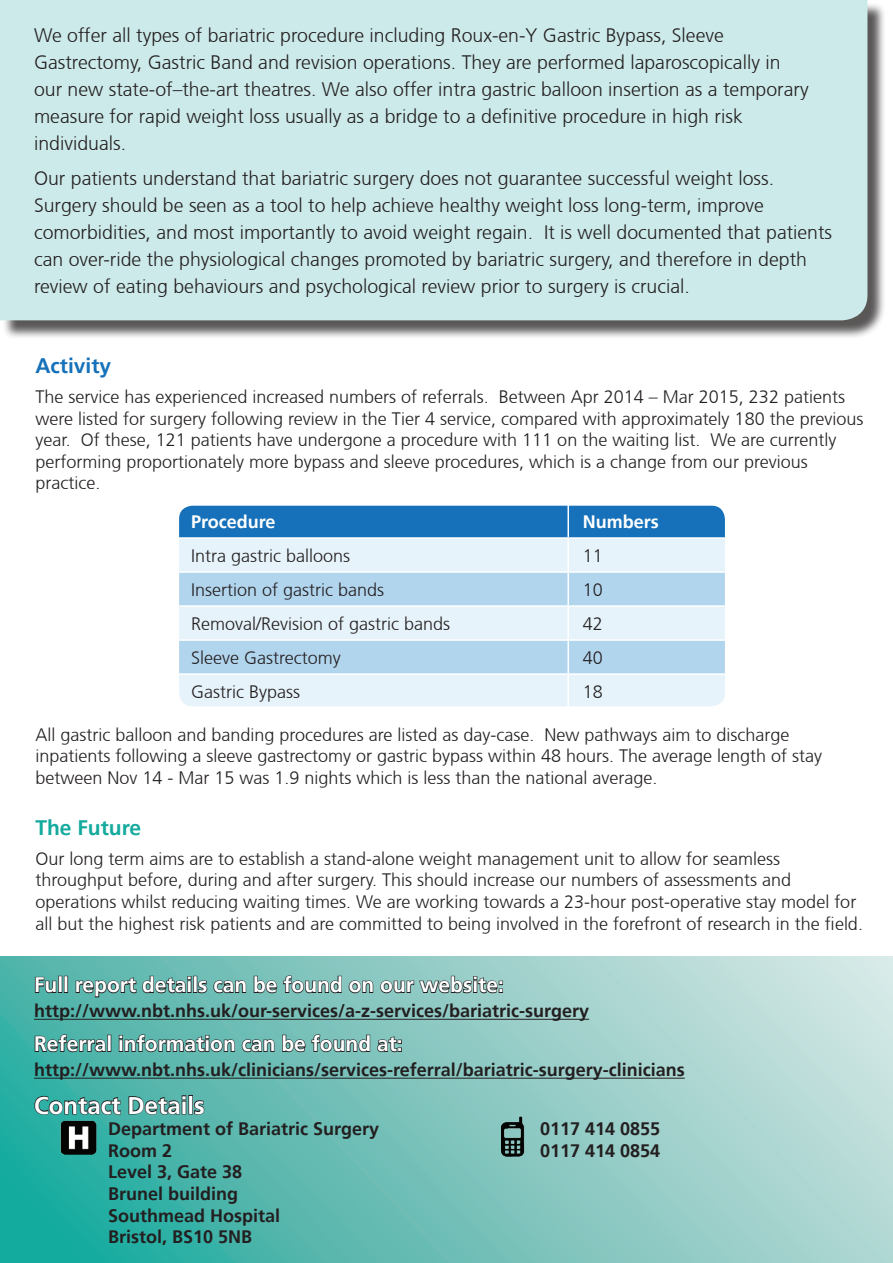
<style>
.page{position:relative;width:893px;height:1263px;background:#fff}
.page>*{position:absolute;margin:0;border:0;box-sizing:border-box;transform-origin:0 0}
.t1{font:700 24px "Frutiger";color:#fff}
.t2{font:700 21px "Frutiger";color:#fff}
.t3{font:700 21px "Frutiger";color:#14aa9e}
.t4{font:700 21px "Frutiger";color:#1671ba}
.t5{font:300 19.5px/27px "Frutiger CE";color:#231f20}
.t6{font:300 18px/21.6px "Frutiger CE";color:#231f20}
.t7{font:700 18px/21.6px "Frutiger";color:#231f20}
.t8{font:700 18px "Frutiger";color:#fff}
</style>
<div class="page">
<div style="left:2px;top:2px;width:884px;height:337px;background:#231f20;opacity:.75"></div>
<div style="left:0;top:0;width:867px;height:320px;background:#cdeaea"></div>
<svg style="left:0;top:957px;width:893px;height:306px;background:#81c6bf"></svg>
<hr style="left:34px;top:1019px;width:555px;height:1px;background:#231f20">
<hr style="left:34px;top:1078px;width:651px;height:1px;background:#231f20">
<svg style="left:34px;top:976px;width:23px;height:18px"></svg>
<div style="left:58px;top:976px;width:4px;height:17px;border:2px solid #231f20"></div>
<div style="left:64px;top:976px;width:4px;height:17px;border:2px solid #231f20"></div>
<svg style="left:75px;top:970px;width:116px;height:34px;background:#539790"></svg>
<div style="left:193px;top:976px;width:4px;height:17px;border:2px solid #231f20"></div>
<svg style="left:197px;top:979px;width:50px;height:15px"></svg>
<svg style="left:253px;top:970px;width:250px;height:34px;background:#75a5a1"></svg>
<svg style="left:34px;top:1033px;width:72px;height:30px;background:#3e8b84"></svg>
<div style="left:107px;top:1035px;width:4px;height:17px;border:2px solid #231f20"></div>
<svg style="left:119px;top:1029px;width:283px;height:34px;background:#5e9d97"></svg>
<svg style="left:34px;top:1091px;width:88px;height:25px;background:#338982"></svg>
<svg style="left:128px;top:1095px;width:58px;height:21px"></svg>
<div style="left:188px;top:1095px;width:5px;height:19px;border:2px solid #231f20"></div>
<svg style="left:193px;top:1099px;width:12px;height:17px"></svg>
<div style="left:180px;top:507px;width:544px;height:30px;background:#1671ba"></div>
<div style="left:180px;top:539px;width:544px;height:166px;background:#e7f3fa"></div>
<svg style="left:180px;top:573px;width:544px;height:100px;background:#c3def1"></svg>
<hr style="left:567px;top:504px;width:2px;height:33px;background:#fff">
<hr style="left:567px;top:539px;width:2px;height:32px;background:#fff">
<hr style="left:177px;top:571px;width:391px;height:2px;background:#fff">
<hr style="left:568px;top:571px;width:158px;height:2px;background:#fff">
<hr style="left:567px;top:573px;width:2px;height:32px;background:#fff">
<hr style="left:177px;top:605px;width:391px;height:2px;background:#fff">
<hr style="left:568px;top:605px;width:158px;height:2px;background:#fff">
<hr style="left:567px;top:607px;width:2px;height:32px;background:#fff">
<hr style="left:177px;top:639px;width:391px;height:2px;background:#fff">
<hr style="left:568px;top:639px;width:158px;height:2px;background:#fff">
<hr style="left:567px;top:641px;width:2px;height:32px;background:#fff">
<hr style="left:177px;top:673px;width:391px;height:2px;background:#fff">
<hr style="left:568px;top:673px;width:158px;height:2px;background:#fff">
<hr style="left:567px;top:675px;width:2px;height:33px;background:#fff">
<div style="left:170px;top:497px;width:564px;height:218px;border:9px solid #fff;border-radius:18px"></div>
<img style="left:502px;top:1113px;width:33px;height:44px">
<img style="left:52px;top:1111px;width:55px;height:44px">
<p class="t5" style="left:34px;top:21px;width:776px">We offer all types of bariatric procedure including Roux-en-Y Gastric Bypass, Sleeve Gastrectomy, Gastric Band and revision operations. They are performed laparoscopically in our new state-of–the-art theatres. We also offer intra gastric balloon insertion as a temporary measure for rapid weight loss usually as a bridge to a definitive procedure in high risk individuals.</p>
<p class="t5" style="left:34px;top:165px;width:800px">Our patients understand that bariatric surgery does not guarantee successful weight loss.<br>Surgery should be seen as a tool to help achieve healthy weight loss long-term, improve comorbidities, and most importantly to avoid weight regain. It is well documented that patients can over-ride the physiological changes promoted by bariatric surgery, and therefore in depth review of eating behaviours and psychological review prior to surgery is crucial.</p>
<p class="t4" style="left:35px;top:353px;width:77px">Activity</p>
<p class="t6" style="left:35px;top:386px;width:829px">The service has experienced increased numbers of referrals. Between Apr 2014 – Mar 2015, 232 patients were listed for surgery following review in the Tier 4 service, compared with approximately 180 the previous year. Of these, 121 patients have undergone a procedure with 111 on the waiting list. We are currently performing proportionately more bypass and sleeve procedures, which is a change from our previous practice.</p>
<p class="t8" style="left:191px;top:511px;width:86px">Procedure</p>
<p class="t8" style="left:583px;top:511px;width:77px">Numbers</p>
<p class="t6" style="left:191px;top:544px;width:161px">Intra gastric balloons</p>
<p class="t6" style="left:583px;top:544px;width:22px">11</p>
<p class="t6" style="left:191px;top:578px;width:195px">Insertion of gastric bands</p>
<p class="t6" style="left:583px;top:578px;width:22px">10</p>
<p class="t6" style="left:191px;top:613px;width:261px">Removal/Revision of gastric bands</p>
<p class="t6" style="left:583px;top:613px;width:22px">42</p>
<p class="t6" style="left:191px;top:647px;width:151px">Sleeve Gastrectomy</p>
<p class="t6" style="left:583px;top:647px;width:22px">40</p>
<p class="t6" style="left:191px;top:681px;width:110px">Gastric Bypass</p>
<p class="t6" style="left:583px;top:681px;width:22px">18</p>
<p class="t6" style="left:35px;top:723px;width:788px">All gastric balloon and banding procedures are listed as day-case. New pathways aim to discharge inpatients following a sleeve gastrectomy or gastric bypass within 48 hours. The average length of stay between Nov 14 - Mar 15 was 1.9 nights which is less than the national average.</p>
<p class="t3" style="left:35px;top:815px;width:107px">The Future</p>
<p class="t6" style="left:35px;top:847px;width:829px">Our long term aims are to establish a stand-alone weight management unit to allow for seamless throughput before, during and after surgery. This should increase our numbers of assessments and operations whilst reducing waiting times. We are working towards a 23-hour post-operative stay model for all but the highest risk patients and are committed to being involved in the forefront of research in the field.</p>
<p class="t2" style="left:34px;top:973px;width:471px">Full report details can be found on our website:</p>
<p class="t7" style="left:34px;top:1000px;width:557px">http://www.nbt.nhs.uk/our-services/a-z-services/bariatric-surgery</p>
<p class="t2" style="left:34px;top:1031px;width:370px">Referral information can be found at:</p>
<p class="t7" style="left:34px;top:1059px;width:652px">http://www.nbt.nhs.uk/clinicians/services-referral/bariatric-surgery-clinicians</p>
<h1 class="t1" style="left:34px;top:1091px;width:172px">Contact Details</h1>
<p class="t7" style="left:108px;top:1118px;width:273px">Department of Bariatric Surgery</p>
<p class="t7" style="left:540px;top:1118px;width:122px">0117 414 0855</p>
<p class="t7" style="left:108px;top:1140px;width:66px">Room 2</p>
<p class="t7" style="left:540px;top:1140px;width:122px">0117 414 0854</p>
<p class="t7" style="left:108px;top:1161px;width:174px">Level 3, Gate 38<br>Brunel building<br>Southmead Hospital<br>Bristol, BS10 5NB</p>
</div>
